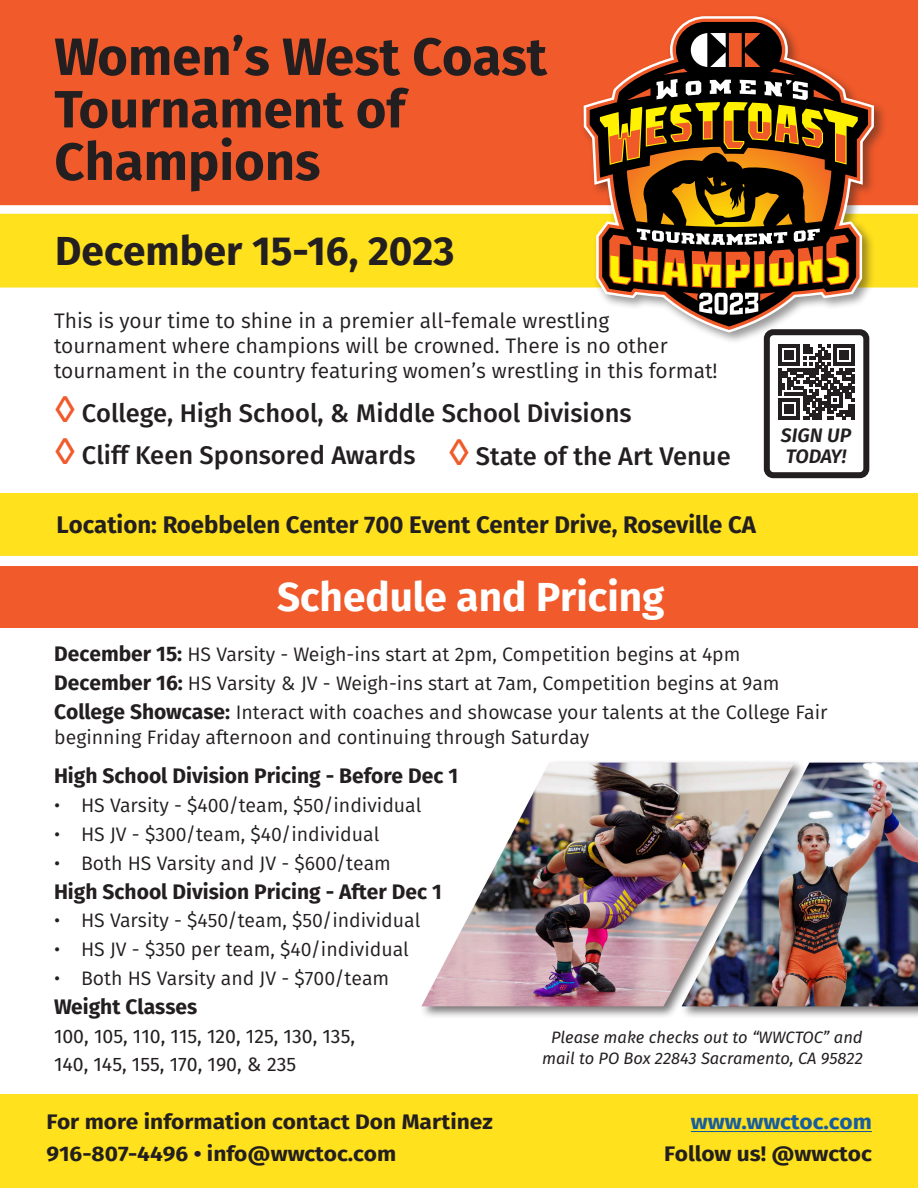
<style>
.page{position:relative;width:918px;height:1188px;background:#fff}
.page>*{position:absolute;margin:0;border:0;box-sizing:border-box;transform-origin:0 0}
.t1{font:700 52.5px "Fira Sans";color:#231f20}
.t2{font:700 40.5px "Fira Sans";color:#231f20}
.t3{font:700 40.5px "Fira Sans";color:#fff}
.t4{font:500 25.5px "Fira Sans";color:#231f20}
.t5{font:700 24px "Fira Sans";color:#231f20}
.t6{font:21px "Fira Sans";color:#231f20}
.t7{font:700 21px "Fira Sans";color:#231f20}
.t8{font:700 21px/31.5px "Fira Sans";color:#231f20;scale:1.08 1}
.t9{font:700 21px "Fira Sans";color:#175d9e;scale:1.08 1}
.t10{font:19.5px/25.2px "Fira Sans";color:#231f20}
.t11{font:19.5px "Fira Sans";color:#231f20}
.t12{font:italic 600 19.5px "Fira Sans";color:#231f20}
.t13{font:italic 16.5px "Fira Sans";color:#231f20}
.s1{font-family:"Flama";font-size:36px;color:#f15a2a}
.s2{font-weight:700;font-size:21px}
</style>
<div class="page">
<div style="left:0;top:214px;width:918px;height:74px;background:#ffe11d"></div>
<div style="left:0;top:0;width:918px;height:205px;background:#f15a2a"></div>
<div style="left:0;top:493px;width:918px;height:63px;background:#ffe11d"></div>
<div style="left:580px;top:13px;width:307px;height:332px;background:#231f20;opacity:.46"></div>
<svg style="left:582px;top:15px;width:294px;height:319px"></svg>
<svg style="left:586px;top:19px;width:285px;height:311px;fill:#f15a2a"></svg>
<svg style="left:590px;top:22px;width:278px;height:305px"></svg>
<svg style="left:600px;top:102px;width:258px;height:185px"></svg>
<svg style="left:691px;top:33px;width:69px;height:34px"></svg>
<svg style="left:657px;top:79px;width:151px;height:21px"></svg>
<svg style="left:608px;top:121px;width:241px;height:198px"></svg>
<div style="left:0;top:566px;width:918px;height:61px;background:#f15a2a"></div>
<div style="left:419px;top:759px;width:499px;height:260px;background:#231f20;opacity:.62"></div>
<img style="left:421px;top:763px;width:261px;height:243px">
<img style="left:682px;top:763px;width:236px;height:243px">
<div style="left:0;top:1095px;width:918px;height:93px;background:#ffe11d"></div>
<hr style="left:691px;top:1131px;width:181px;height:1px;background:#175d9e">
<div style="left:767px;top:332px;width:99px;height:143px;background:#fff;border-radius:6px"></div>
<svg style="left:779px;top:344px;width:75px;height:76px"></svg>
<div style="left:764px;top:329px;width:105px;height:149px;border:6px solid #231f20;border-radius:6px"></div>
<p class="t1" style="left:54px;top:20px;width:494px">Women’s West Coast</p>
<p class="t1" style="left:54px;top:72px;width:352px">Tournament of</p>
<p class="t1" style="left:54px;top:125px;width:268px">Champions</p>
<p class="t2" style="left:55px;top:223px;width:401px">December 15-16, 2023</p>
<p class="t6" style="left:54px;top:306px;width:557px">This is your time to shine in a premier all-female wrestling</p>
<p class="t6" style="left:54px;top:331px;width:615px">tournament where champions will be crowned. There is no other</p>
<p class="t6" style="left:54px;top:356px;width:665px">tournament in the country featuring women’s wrestling in this format!</p>
<p class="t4" style="left:55px;top:395px;width:578px"><span class="s1">◊</span> College, High School, &amp; Middle School Divisions</p>
<p class="t4" style="left:55px;top:437px;width:362px"><span class="s1">◊</span> Cliff Keen Sponsored Awards</p>
<p class="t4" style="left:449px;top:438px;width:283px"><span class="s1">◊</span> State of the Art Venue</p>
<p class="t5" style="left:56px;top:508px;width:701px">Location: Roebbelen Center 700 Event Center Drive, Roseville CA</p>
<p class="t3" style="left:277px;top:568px;width:389px">Schedule and Pricing</p>
<p class="t12" style="left:781px;top:422px;width:72px">SIGN UP</p>
<p class="t12" style="left:786px;top:443px;width:62px">TODAY!</p>
<p class="t10" style="left:54px;top:642px;width:688px"><span class="s2">December 15:</span> HS Varsity - Weigh-ins start at 2pm, Competition begins at 4pm</p>
<p class="t10" style="left:54px;top:670px;width:727px"><span class="s2">December 16:</span> HS Varsity &amp; JV - Weigh-ins start at 7am, Competition begins at 9am</p>
<p class="t10" style="left:54px;top:699px;width:775px"><span class="s2">College Showcase:</span> Interact with coaches and showcase your talents at the College Fair beginning Friday afternoon and continuing through Saturday</p>
<p class="t7" style="left:54px;top:761px;width:406px">High School Division Pricing - Before Dec 1</p>
<p class="t10" style="left:54px;top:793px;width:369px">• HS Varsity - $400/team, $50/individual</p>
<p class="t10" style="left:54px;top:822px;width:327px">• HS JV - $300/team, $40/individual</p>
<p class="t10" style="left:54px;top:850px;width:339px">• Both HS Varsity and JV - $600/team</p>
<p class="t7" style="left:54px;top:876px;width:389px">High School Division Pricing - After Dec 1</p>
<p class="t10" style="left:54px;top:908px;width:368px">• HS Varsity - $450/team, $50/individual</p>
<p class="t10" style="left:54px;top:937px;width:356px">• HS JV - $350 per team, $40/individual</p>
<p class="t10" style="left:54px;top:966px;width:337px">• Both HS Varsity and JV - $700/team</p>
<p class="t7" style="left:54px;top:992px;width:145px">Weight Classes</p>
<p class="t11" style="left:54px;top:1022px;width:303px">100, 105, 110, 115, 120, 125, 130, 135,</p>
<p class="t11" style="left:54px;top:1051px;width:244px">140, 145, 155, 170, 190, &amp; 235</p>
<p class="t8" style="left:46px;top:1106px;width:415px">For more information contact Don Martinez<br>916-807-4496 • info@wwctoc.com</p>
<p class="t13" style="left:551px;top:1026px;width:313px">Please make checks out to “WWCTOC” and</p>
<p class="t13" style="left:542px;top:1047px;width:322px">mail to PO Box 22843 Sacramento, CA 95822</p>
<p class="t9" style="left:691px;top:1107px;width:169px">www.wwctoc.com</p>
<p class="t8" style="left:664px;top:1138px;width:194px">Follow us! @wwctoc</p>
</div>
